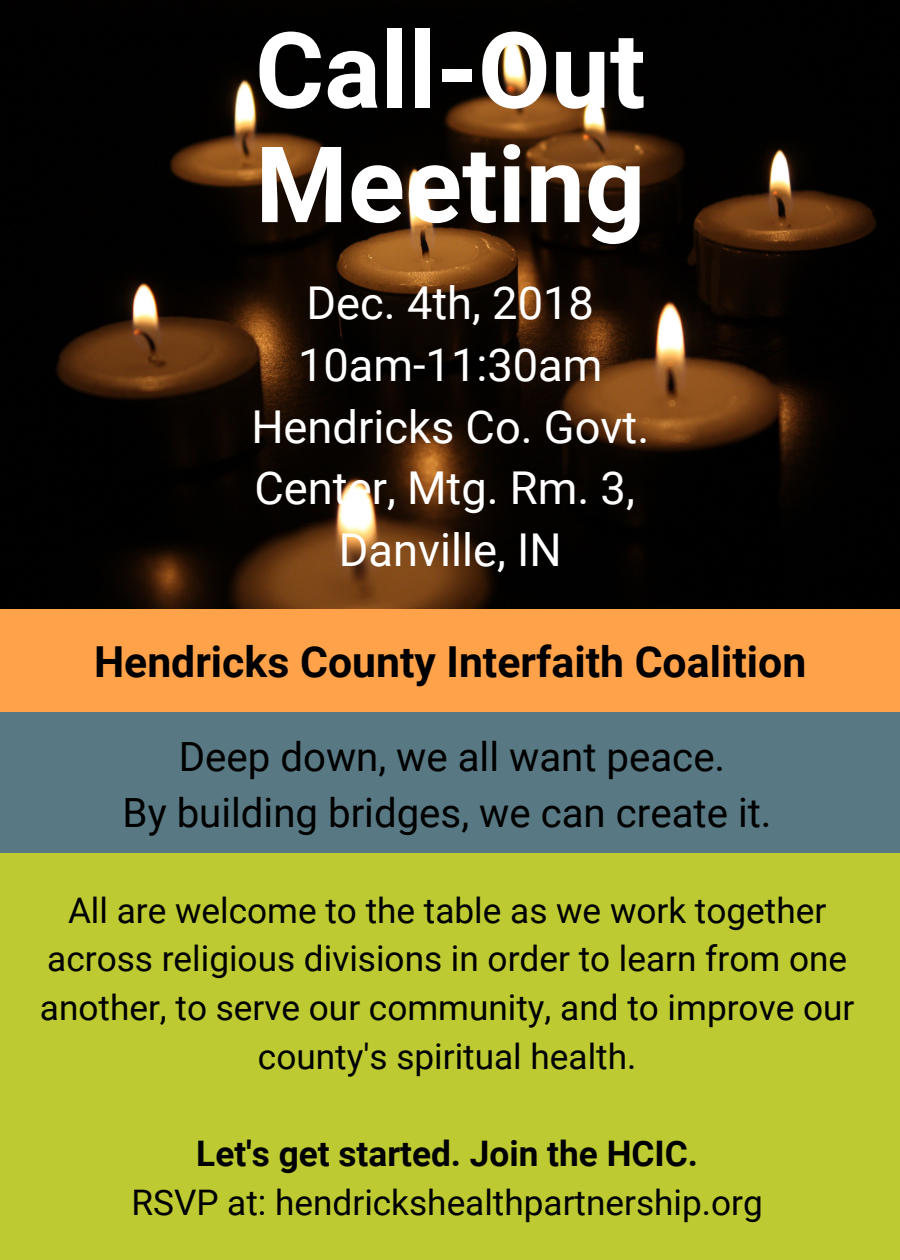
<style>
.page{position:relative;width:900px;height:1260px;background:#fff}
.page>*{position:absolute;margin:0;border:0;box-sizing:border-box;transform-origin:0 0}
.t1{font:700 105.75px/114.5px "Roboto";color:#fff}
.t2{font:45.25px/62px "Roboto";color:#fff;text-align:center}
.t3{font:700 42.75px "Roboto";color:#000}
.t4{font:40.25px/56.2px "Roboto";color:#000;text-align:center}
.t5{font:35.25px/48.8px "Roboto";color:#000;text-align:center}
.t6{font:700 35.25px "Roboto";color:#000}
</style>
<div class="page">
<img style="left:0;top:0;width:900px;height:609px">
<div style="left:0;top:609px;width:900px;height:651px;background:#bdca32"></div>
<div style="left:0;top:609px;width:900px;height:124px;background:#ffa24a"></div>
<div style="left:0;top:712px;width:900px;height:141px;background:#587883"></div>
<h1 class="t1" style="left:255px;top:14px;width:392px">Call-Out<br>Meeting</h1>
<p class="t2" style="left:251px;top:272px;width:399px">Dec. 4th, 2018<br>10am-11:30am<br>Hendricks Co. Govt.<br>Center, Mtg. Rm. 3,<br>Danville, IN</p>
<p class="t3" style="left:94px;top:637px;width:714px">Hendricks County Interfaith Coalition</p>
<p class="t4" style="left:123px;top:729px;width:650px">Deep down, we all want peace.<br>By building bridges, we can create it.</p>
<p class="t5" style="left:40px;top:886px;width:816px">All are welcome to the table as we work together across religious divisions in order to learn from one another, to serve our community, and to improve our county's spiritual health.</p>
<p class="t6" style="left:196px;top:1134px;width:503px">Let's get started. Join the HCIC.</p>
<p class="t5" style="left:131px;top:1179px;width:633px">RSVP at: hendrickshealthpartnership.org</p>
</div>
